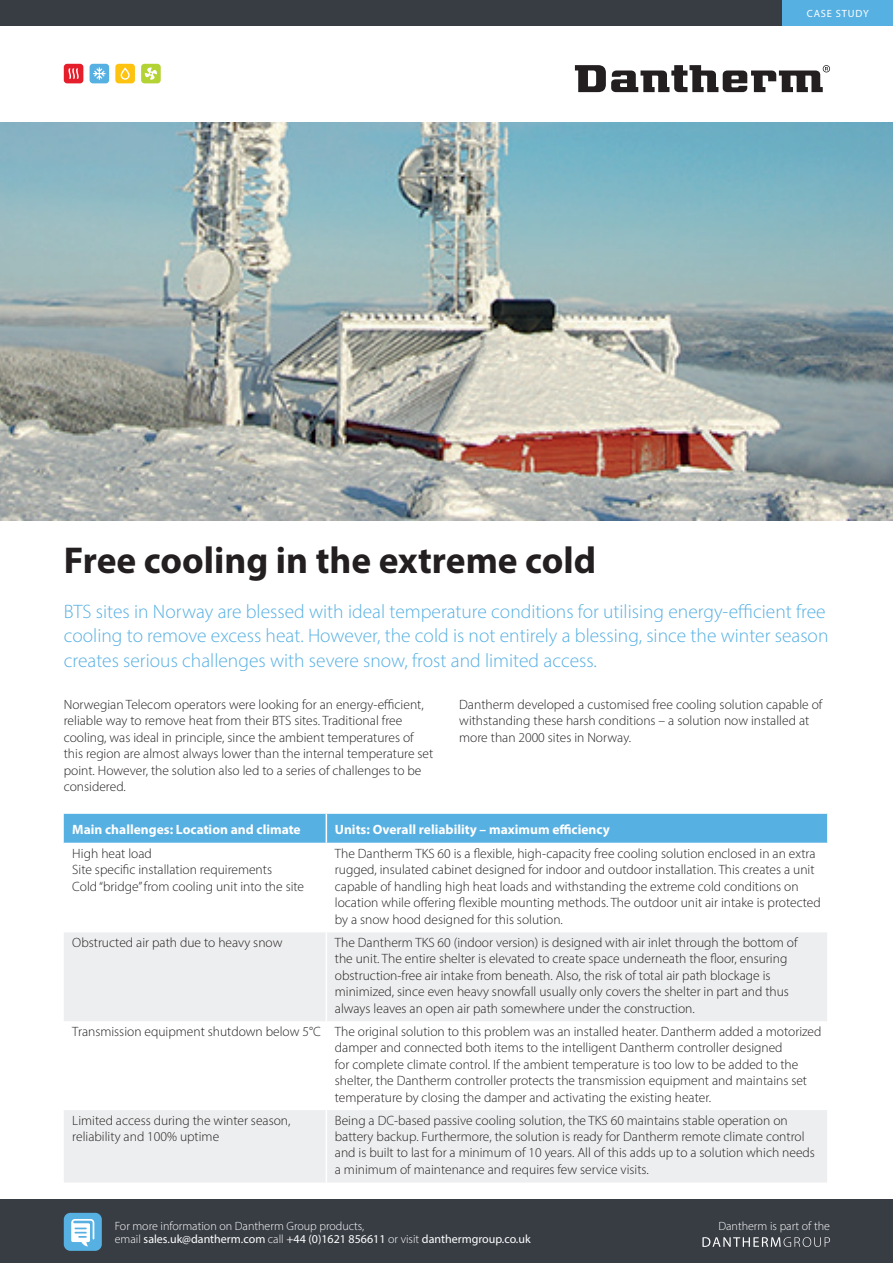
<style>
.page{position:relative;width:893px;height:1263px;background:#fff}
.page>*{position:absolute;margin:0;border:0;box-sizing:border-box;transform-origin:0 0}
.t1{font:700 37.5px "Myriad Pro";color:#231f20}
.t2{font:300 19.5px/24px "Myriad Pro";color:#57b0e2}
.t3{font:300 13.5px/16.5px "Myriad Pro";color:#231f20}
.t4{font:700 13.5px "Myriad Pro";color:#fff}
.t5{font:300 12px/13.5px "Myriad Pro";color:#fff}
.t6{font:10.5px "Myriad Pro";letter-spacing:.08em;color:#fff}
.s1{font-weight:400}
</style>
<div class="page">
<div style="left:0;top:1199px;width:893px;height:64px;background:#383d44"></div>
<div style="left:0;top:0;width:893px;height:26px;background:#383d44"></div>
<div style="left:90px;top:64px;width:19px;height:19px;background:#57b0e2;border-radius:3px"></div>
<svg style="left:93px;top:67px;width:12px;height:13px"></svg>
<div style="left:115px;top:64px;width:20px;height:19px;background:#fec210;border-radius:3px"></div>
<svg style="left:121px;top:67px;width:9px;height:13px"></svg>
<div style="left:64px;top:64px;width:19px;height:19px;background:#e41e2b;border-radius:3px"></div>
<svg style="left:68px;top:68px;width:11px;height:11px"></svg>
<div style="left:141px;top:64px;width:20px;height:19px;background:#b3d234;border-radius:3px"></div>
<svg style="left:145px;top:67px;width:12px;height:13px"></svg>
<div style="left:782px;top:0;width:111px;height:26px;background:#57b0e2"></div>
<svg style="left:702px;top:1237px;width:128px;height:10px"></svg>
<div style="left:64px;top:1213px;width:38px;height:38px;background:#57b0e2;border-radius:7px"></div>
<svg style="left:71px;top:1219px;width:23px;height:27px"></svg>
<img style="left:0;top:123px;width:893px;height:397px">
<svg style="left:575px;top:65px;width:255px;height:27px"></svg>
<svg style="left:64px;top:932px;width:763px;height:250px;fill:#edeeef"></svg>
<div style="left:64px;top:814px;width:763px;height:29px;background:#57b0e2"></div>
<hr style="left:326px;top:932px;width:1px;height:89px;background:#fff">
<hr style="left:326px;top:1021px;width:1px;height:89px;background:#fff">
<hr style="left:326px;top:1110px;width:1px;height:72px;background:#fff">
<h1 class="t1" style="left:64px;top:536px;width:534px">Free cooling in the extreme cold</h1>
<p class="t6" style="left:807px;top:7px;width:64px">CASE STUDY</p>
<p class="t2" style="left:64px;top:600px;width:766px">BTS sites in Norway are blessed with ideal temperature conditions for utilising energy-efficient free cooling to remove excess heat. However, the cold is not entirely a blessing, since the winter season creates serious challenges with severe snow, frost and limited access.</p>
<p class="t3" style="left:64px;top:696px;width:371px">Norwegian Telecom operators were looking for an energy-efficient, reliable way to remove heat from their BTS sites. Traditional free cooling, was ideal in principle, since the ambient temperatures of this region are almost always lower than the internal temperature set point. However, the solution also led to a series of challenges to be considered.</p>
<p class="t3" style="left:459px;top:696px;width:365px">Dantherm developed a customised free cooling solution capable of withstanding these harsh conditions – a solution now installed at more than 2000 sites in Norway.</p>
<p class="t4" style="left:72px;top:820px;width:230px">Main challenges: Location and climate</p>
<p class="t4" style="left:335px;top:820px;width:276px">Units: Overall reliability – maximum efficiency</p>
<p class="t3" style="left:72px;top:845px;width:233px">High heat load<br>Site specific installation requirements<br>Cold “bridge” from cooling unit into the site</p>
<p class="t3" style="left:335px;top:845px;width:487px">The Dantherm TKS 60 is a flexible, high-capacity free cooling solution enclosed in an extra rugged, insulated cabinet designed for indoor and outdoor installation. This creates a unit capable of handling high heat loads and withstanding the extreme cold conditions on location while offering flexible mounting methods. The outdoor unit air intake is protected by a snow hood designed for this solution.</p>
<p class="t3" style="left:72px;top:934px;width:212px">Obstructed air path due to heavy snow</p>
<p class="t3" style="left:335px;top:934px;width:464px">The Dantherm TKS 60 (indoor version) is designed with air inlet through the bottom of the unit. The entire shelter is elevated to create space underneath the floor, ensuring obstruction-free air intake from beneath. Also, the risk of total air path blockage is minimized, since even heavy snowfall usually only covers the shelter in part and thus always leaves an open air path somewhere under the construction.</p>
<p class="t3" style="left:335px;top:1023px;width:488px;text-indent:-263px">Transmission equipment shutdown below 5°C The original solution to this problem was an installed heater. Dantherm added a motorized damper and connected both items to the intelligent Dantherm controller designed<br>for complete climate control. If the ambient temperature is too low to be added to the shelter, the Dantherm controller protects the transmission equipment and maintains set temperature by closing the damper and activating the existing heater.</p>
<p class="t3" style="left:72px;top:1111px;width:220px">Limited access during the winter season, reliability and 100% uptime</p>
<p class="t3" style="left:335px;top:1111px;width:482px">Being a DC-based passive cooling solution, the TKS 60 maintains stable operation on battery backup. Furthermore, the solution is ready for Dantherm remote climate control and is built to last for a minimum of 10 years. All of this adds up to a solution which needs a minimum of maintenance and requires few service visits.</p>
<p class="t5" style="left:115px;top:1219px;width:417px">For more information on Dantherm Group products,<br>email <span class="s1">sales.uk@dantherm.com</span> call <span class="s1">+44 (0)1621 856611</span> or visit <span class="s1">danthermgroup.co.uk</span></p>
<p class="t5" style="left:718px;top:1219px;width:113px">Dantherm is part of the</p>
</div>
